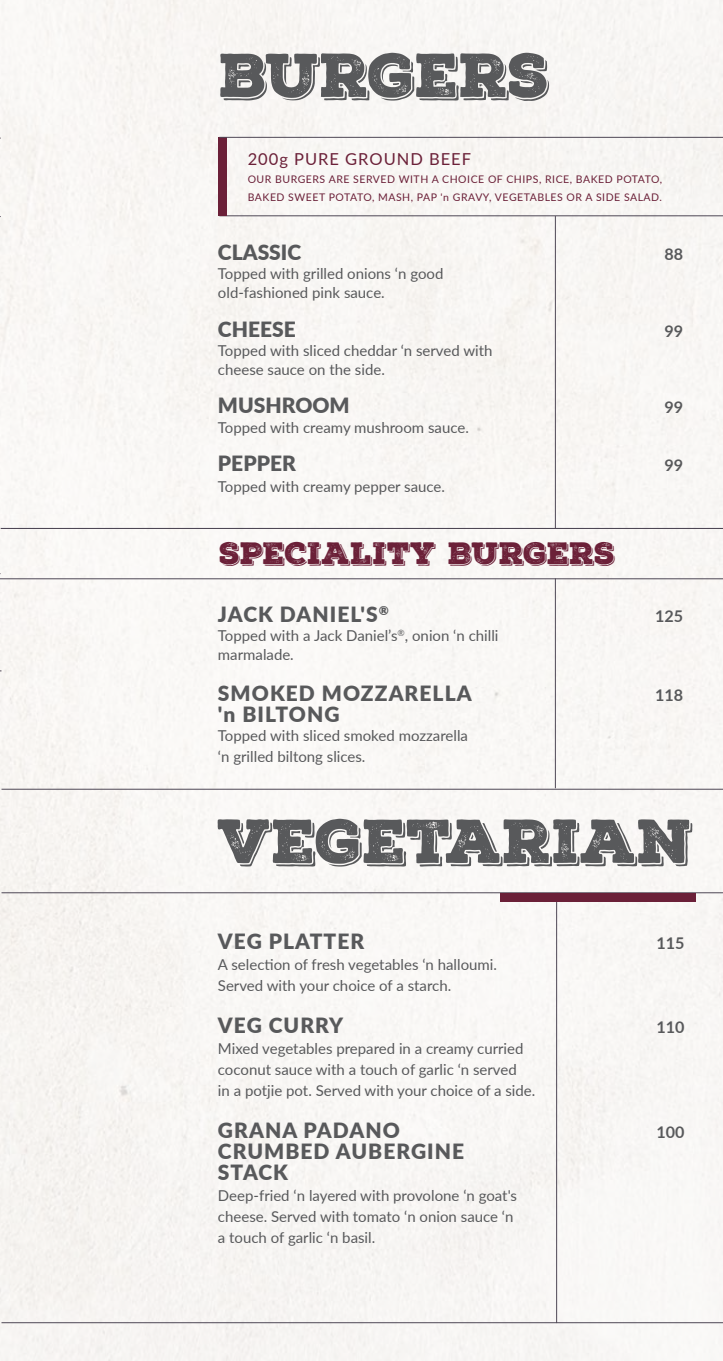
<style>
.page{position:relative;width:723px;height:1361px;background:#f8f7f4}
.page>*{position:absolute;margin:0;border:0;box-sizing:border-box;transform-origin:0 0}
.t1{font:60px "Nexa Rust Slab Black Shadow 01";letter-spacing:-.01em;color:#58595b}
.t2{font:30px "Nexa Rust Slab Black Shadow 01";color:#6b2038}
.t3{font:900 21px/21px "Lato";letter-spacing:.05em;color:#58595b}
.t4{font:900 21px "Lato";color:#58595b}
.t5{font:16.5px "Lato";letter-spacing:.06em;color:#6b2038}
.t6{font:700 16.05px "Lato";color:#58595b}
.t7{font:15px/21px "Lato";color:#58595b}
.t8{font:10.5px/18px "Lato";letter-spacing:.05em;color:#6b2038}
</style>
<div class="page">
<hr style="left:2px;top:892px;width:721px;height:1px;background:#4e4755">
<hr style="left:219px;top:215px;width:504px;height:1px;background:#4e4755">
<div style="left:218px;top:138px;width:9px;height:78px;background:#6b2038"></div>
<hr style="left:219px;top:137px;width:504px;height:1px;background:#4e4755">
<hr style="left:556px;top:901px;width:1px;height:422px;background:#4e4755">
<hr style="left:2px;top:1322px;width:721px;height:1px;background:#4e4755">
<hr style="left:2px;top:789px;width:721px;height:1px;background:#4e4755">
<div style="left:500px;top:893px;width:196px;height:8px;background:#6b2038"></div>
<hr style="left:555px;top:578px;width:1px;height:210px;background:#4e4755">
<hr style="left:555px;top:216px;width:1px;height:312px;background:#4e4755">
<hr style="left:1px;top:528px;width:722px;height:1px;background:#4e4755">
<hr style="left:0;top:578px;width:723px;height:1px;background:#4e4755">
<h1 class="t1" style="left:219px;top:35px;width:331px">BURGERS</h1>
<p class="t5" style="left:248px;top:147px;width:225px">200g PURE GROUND BEEF</p>
<p class="t8" style="left:248px;top:170px;width:416px">OUR BURGERS ARE SERVED WITH A CHOICE OF CHIPS, RICE, BAKED POTATO,<br>BAKED SWEET POTATO, MASH, PAP 'n GRAVY, VEGETABLES OR A SIDE SALAD.</p>
<h3 class="t4" style="left:218px;top:236px;width:85px">CLASSIC</h3>
<p class="t6" style="left:664px;top:242px;width:20px">88</p>
<p class="t7" style="left:218px;top:263px;width:227px;line-height:19.2px">Topped with grilled onions ‘n good old-fashioned pink sauce.</p>
<h3 class="t3" style="left:218px;top:317px;width:79px">CHEESE</h3>
<p class="t6" style="left:664px;top:319px;width:20px">99</p>
<p class="t7" style="left:218px;top:340px;width:276px;line-height:19.2px">Topped with sliced cheddar ‘n served with cheese sauce on the side.</p>
<h3 class="t4" style="left:218px;top:390px;width:133px">MUSHROOM</h3>
<p class="t6" style="left:664px;top:396px;width:20px">99</p>
<p class="t7" style="left:218px;top:416px;width:252px">Topped with creamy mushroom sauce.</p>
<h3 class="t3" style="left:218px;top:452px;width:79px">PEPPER</h3>
<p class="t6" style="left:664px;top:454px;width:20px">99</p>
<p class="t7" style="left:218px;top:476px;width:229px">Topped with creamy pepper sauce.</p>
<h2 class="t2" style="left:219px;top:532px;width:397px">SPECIALITY BURGERS</h2>
<h3 class="t3" style="left:218px;top:603px;width:172px">JACK DANIEL'S<sup>®</sup></h3>
<p class="t6" style="left:655px;top:604px;width:30px">125</p>
<p class="t7" style="left:218px;top:625px;width:282px;line-height:19.2px">Topped with a Jack Daniel’s<sup>®</sup>, onion ‘n chilli marmalade.</p>
<h3 class="t3" style="left:218px;top:681px;width:255px">SMOKED MOZZARELLA</h3>
<p class="t6" style="left:655px;top:683px;width:30px">118</p>
<h3 class="t3" style="left:218px;top:702px;width:123px">'n BILTONG</h3>
<p class="t7" style="left:218px;top:724px;width:251px">Topped with sliced smoked mozzarella ‘n grilled biltong slices.</p>
<h1 class="t1" style="left:217px;top:800px;width:477px">VEGETARIAN</h1>
<h3 class="t3" style="left:218px;top:929px;width:148px">VEG PLATTER</h3>
<p class="t6" style="left:656px;top:931px;width:30px">115</p>
<p class="t7" style="left:218px;top:953px;width:280px">A selection of fresh vegetables ‘n halloumi.<br>Served with your choice of a starch.</p>
<h3 class="t3" style="left:218px;top:1013px;width:127px">VEG CURRY</h3>
<p class="t6" style="left:656px;top:1015px;width:30px">110</p>
<p class="t7" style="left:218px;top:1037px;width:319px">Mixed vegetables prepared in a creamy curried coconut sauce with a touch of garlic ‘n served<br>in a potjie pot. Served with your choice of a side.</p>
<h3 class="t3" style="left:218px;top:1118px;width:183px">GRANA PADANO</h3>
<p class="t6" style="left:656px;top:1120px;width:30px">100</p>
<h3 class="t3" style="left:218px;top:1139px;width:248px">CRUMBED AUBERGINE<br>STACK</h3>
<p class="t7" style="left:218px;top:1184px;width:301px">Deep-fried ‘n layered with provolone ‘n goat's cheese. Served with tomato ‘n onion sauce ‘n a touch of garlic ‘n basil.</p>
</div>
